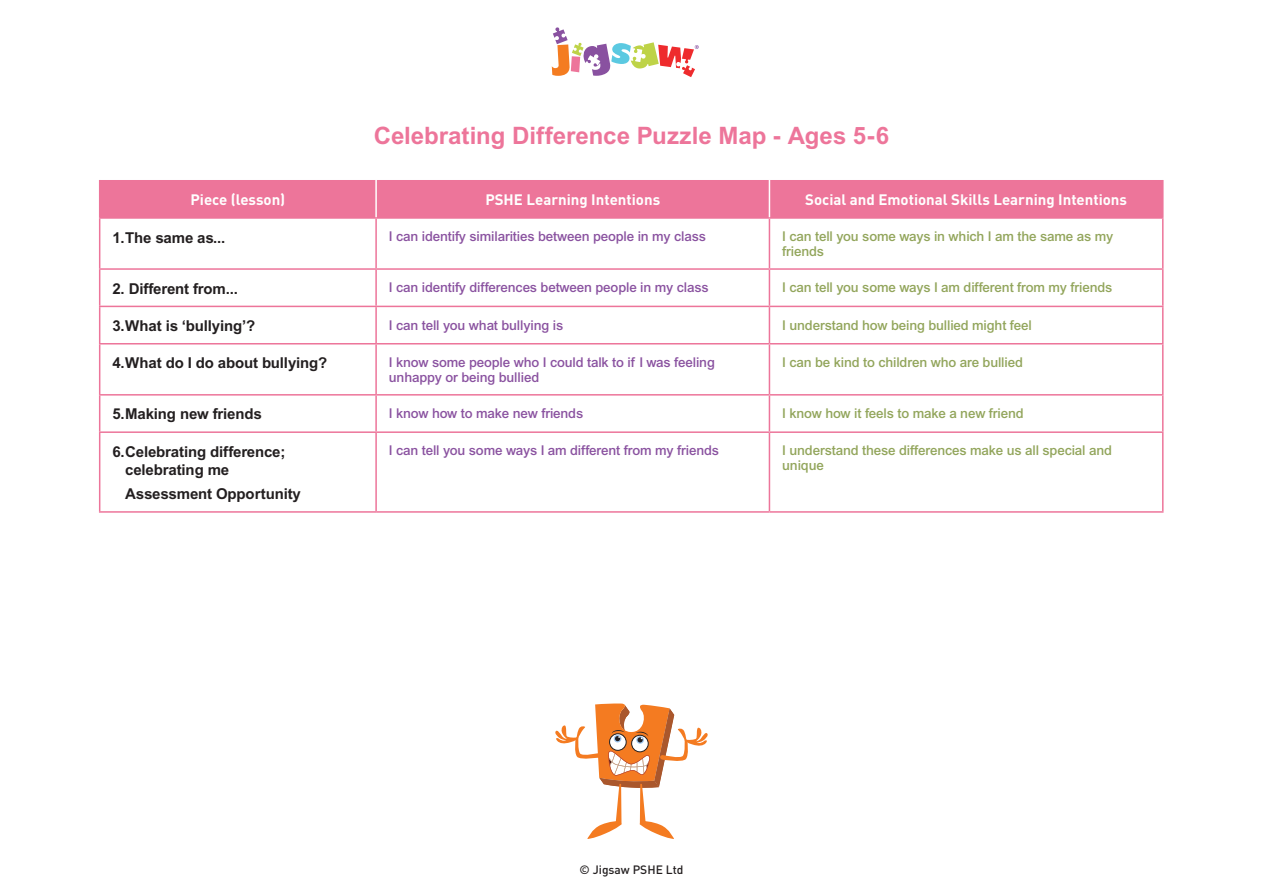
<style>
.page{position:relative;width:1263px;height:893px;background:#fff}
.page>*{position:absolute;margin:0;border:0;box-sizing:border-box;transform-origin:0 0}
.t1{font:700 24px "Arial";color:#ed759a}
.t2{font:700 15px/18px "Arial";letter-spacing:-.01em;color:#231f20}
.t3{font:700 15px "DIN";color:#fff}
.t4{font:500 13.5px/15px "Arial";letter-spacing:-.01em;color:#8a52a0}
.t5{font:500 13.5px/15px "Arial";letter-spacing:-.01em;color:#92a55b}
.t6{font:500 12px "DIN";color:#231f20}
</style>
<div class="page">
<svg style="left:552px;top:27px;width:147px;height:50px"></svg>
<div style="left:100px;top:180px;width:1062px;height:37px;background:#ed759a"></div>
<hr style="left:99px;top:180px;width:1px;height:37px;background:#ed759a">
<hr style="left:99px;top:217px;width:277px;height:2px;background:#ed759a">
<hr style="left:99px;top:219px;width:1px;height:49px;background:#ed759a">
<hr style="left:376px;top:217px;width:393px;height:2px;background:#ed759a">
<hr style="left:375px;top:219px;width:2px;height:49px;background:#ed759a">
<hr style="left:769px;top:217px;width:394px;height:2px;background:#ed759a">
<hr style="left:769px;top:219px;width:1px;height:49px;background:#ed759a">
<hr style="left:1162px;top:219px;width:1px;height:49px;background:#ed759a">
<hr style="left:99px;top:268px;width:277px;height:2px;background:#ed759a">
<hr style="left:99px;top:270px;width:1px;height:36px;background:#ed759a">
<hr style="left:376px;top:268px;width:393px;height:2px;background:#ed759a">
<hr style="left:375px;top:270px;width:2px;height:36px;background:#ed759a">
<hr style="left:769px;top:268px;width:394px;height:2px;background:#ed759a">
<hr style="left:769px;top:270px;width:1px;height:36px;background:#ed759a">
<hr style="left:1162px;top:270px;width:1px;height:36px;background:#ed759a">
<hr style="left:99px;top:306px;width:277px;height:1px;background:#ed759a">
<hr style="left:99px;top:307px;width:1px;height:36px;background:#ed759a">
<hr style="left:376px;top:306px;width:393px;height:1px;background:#ed759a">
<hr style="left:375px;top:307px;width:2px;height:36px;background:#ed759a">
<hr style="left:769px;top:306px;width:394px;height:1px;background:#ed759a">
<hr style="left:769px;top:307px;width:1px;height:36px;background:#ed759a">
<hr style="left:1162px;top:307px;width:1px;height:36px;background:#ed759a">
<hr style="left:99px;top:343px;width:277px;height:1px;background:#ed759a">
<hr style="left:99px;top:344px;width:1px;height:50px;background:#ed759a">
<hr style="left:376px;top:343px;width:393px;height:1px;background:#ed759a">
<hr style="left:375px;top:344px;width:2px;height:50px;background:#ed759a">
<hr style="left:769px;top:343px;width:394px;height:1px;background:#ed759a">
<hr style="left:769px;top:344px;width:1px;height:50px;background:#ed759a">
<hr style="left:1162px;top:344px;width:1px;height:50px;background:#ed759a">
<hr style="left:99px;top:394px;width:277px;height:2px;background:#ed759a">
<hr style="left:99px;top:396px;width:1px;height:35px;background:#ed759a">
<hr style="left:376px;top:394px;width:393px;height:2px;background:#ed759a">
<hr style="left:375px;top:396px;width:2px;height:35px;background:#ed759a">
<hr style="left:769px;top:394px;width:394px;height:2px;background:#ed759a">
<hr style="left:769px;top:396px;width:1px;height:35px;background:#ed759a">
<hr style="left:1162px;top:396px;width:1px;height:35px;background:#ed759a">
<hr style="left:99px;top:431px;width:277px;height:2px;background:#ed759a">
<hr style="left:99px;top:433px;width:1px;height:78px;background:#ed759a">
<hr style="left:376px;top:431px;width:393px;height:2px;background:#ed759a">
<hr style="left:375px;top:433px;width:2px;height:78px;background:#ed759a">
<hr style="left:769px;top:431px;width:394px;height:2px;background:#ed759a">
<hr style="left:769px;top:433px;width:1px;height:78px;background:#ed759a">
<hr style="left:1162px;top:433px;width:1px;height:78px;background:#ed759a">
<hr style="left:99px;top:511px;width:277px;height:2px;background:#ed759a">
<hr style="left:376px;top:511px;width:393px;height:2px;background:#ed759a">
<hr style="left:769px;top:511px;width:394px;height:2px;background:#ed759a">
<hr style="left:375px;top:180px;width:2px;height:37px;background:#fff">
<hr style="left:769px;top:180px;width:1px;height:37px;background:#fff">
<hr style="left:1162px;top:180px;width:1px;height:37px;background:#ed759a">
<svg style="left:555px;top:703px;width:153px;height:136px"></svg>
<p class="t1" style="left:374px;top:122px;width:517px">Celebrating Difference Puzzle Map - Ages 5-6</p>
<p class="t3" style="left:190px;top:190px;width:96px">Piece (lesson)</p>
<p class="t3" style="left:485px;top:190px;width:176px">PSHE Learning Intentions</p>
<p class="t3" style="left:805px;top:190px;width:323px">Social and Emotional Skills Learning Intentions</p>
<p class="t2" style="left:112px;top:228px;width:114px">1.The same as...</p>
<p class="t4" style="left:389px;top:229px;width:319px">I can identify similarities between people in my class</p>
<p class="t5" style="left:782px;top:229px;width:333px">I can tell you some ways in which I am the same as my friends</p>
<p class="t2" style="left:112px;top:279px;width:127px">2. Different from...</p>
<p class="t4" style="left:389px;top:280px;width:321px">I can identify differences between people in my class</p>
<p class="t5" style="left:782px;top:280px;width:332px">I can tell you some ways I am different from my friends</p>
<p class="t2" style="left:112px;top:317px;width:144px">3.What is ‘bullying’?</p>
<p class="t4" style="left:389px;top:317px;width:176px">I can tell you what bullying is</p>
<p class="t5" style="left:782px;top:317px;width:251px">I understand how being bullied might feel</p>
<p class="t2" style="left:112px;top:354px;width:216px">4.What do I do about bullying?</p>
<p class="t4" style="left:389px;top:355px;width:328px">I know some people who I could talk to if I was feeling unhappy or being bullied</p>
<p class="t5" style="left:782px;top:355px;width:242px">I can be kind to children who are bullied</p>
<p class="t2" style="left:112px;top:405px;width:151px">5.Making new friends</p>
<p class="t4" style="left:389px;top:406px;width:196px">I know how to make new friends</p>
<p class="t5" style="left:782px;top:406px;width:243px">I know how it feels to make a new friend</p>
<p class="t2" style="left:125px;top:442px;width:162px;text-indent:-13px">6.Celebrating difference; celebrating me</p>
<p class="t2" style="left:125px;top:485px;width:177px">Assessment Opportunity</p>
<p class="t4" style="left:389px;top:443px;width:332px">I can tell you some ways I am different from my friends</p>
<p class="t5" style="left:782px;top:443px;width:331px">I understand these differences make us all special and unique</p>
<p class="t6" style="left:579px;top:862px;width:105px">© Jigsaw PSHE Ltd</p>
</div>
